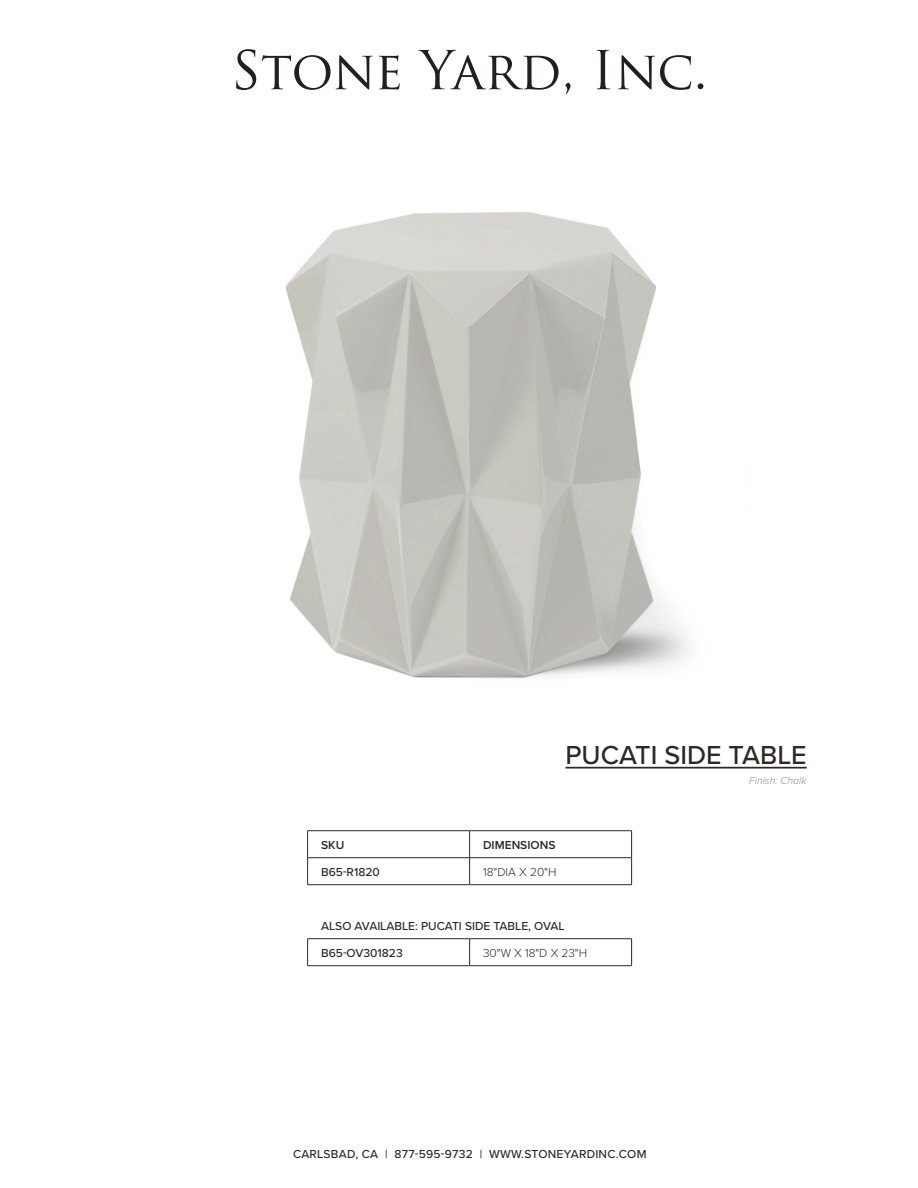
<style>
.page{position:relative;width:918px;height:1188px;background:#fff}
.page>*{position:absolute;margin:0;border:0;box-sizing:border-box;transform-origin:0 0}
.t1{font:500 27px "Proxima Nova";color:#2e2926}
.t2{font:500 12px "Proxima Nova";color:#2e2926}
.t3{font:500 12px "Proxima Nova";letter-spacing:.02em;color:#2e2926}
.t4{font:300 12px "Proxima Nova";color:#2e2926}
.t5{font:600 12px "Proxima Nova";color:#2e2926}
.t6{font:italic 300 10.5px "Proxima Nova";color:#908c8a}
</style>
<div class="page">
<svg style="left:236px;top:49px;width:20px;height:41px"></svg>
<svg style="left:262px;top:55px;width:111px;height:35px"></svg>
<svg style="left:379px;top:55px;width:21px;height:34px"></svg>
<svg style="left:419px;top:50px;width:140px;height:40px"></svg>
<svg style="left:565px;top:83px;width:6px;height:11px"></svg>
<svg style="left:597px;top:50px;width:13px;height:39px"></svg>
<svg style="left:618px;top:55px;width:73px;height:35px"></svg>
<svg style="left:698px;top:83px;width:5px;height:6px"></svg>
<img style="left:285px;top:212px;width:404px;height:467px">
<hr style="left:566px;top:767px;width:241px;height:2px;background:#2e2926">
<hr style="left:307px;top:830px;width:163px;height:1px;background:#2e2926">
<hr style="left:470px;top:830px;width:162px;height:1px;background:#2e2926">
<hr style="left:307px;top:857px;width:163px;height:1px;background:#2e2926">
<hr style="left:470px;top:857px;width:162px;height:1px;background:#2e2926">
<svg style="left:307px;top:831px;width:1px;height:53px"></svg>
<svg style="left:469px;top:831px;width:1px;height:53px"></svg>
<svg style="left:631px;top:831px;width:1px;height:53px"></svg>
<hr style="left:307px;top:884px;width:163px;height:1px;background:#2e2926">
<hr style="left:470px;top:884px;width:162px;height:1px;background:#2e2926">
<hr style="left:307px;top:938px;width:163px;height:1px;background:#2e2926">
<svg style="left:307px;top:939px;width:1px;height:26px"></svg>
<hr style="left:470px;top:938px;width:162px;height:1px;background:#2e2926">
<svg style="left:469px;top:939px;width:1px;height:26px"></svg>
<svg style="left:631px;top:939px;width:1px;height:26px"></svg>
<hr style="left:307px;top:965px;width:163px;height:1px;background:#2e2926">
<hr style="left:470px;top:965px;width:162px;height:1px;background:#2e2926">
<h1 class="t1" style="left:566px;top:734px;width:243px">PUCATI SIDE TABLE</h1>
<p class="t5" style="left:321px;top:836px;width:25px">SKU</p>
<p class="t5" style="left:483px;top:836px;width:74px">DIMENSIONS</p>
<p class="t2" style="left:321px;top:863px;width:60px">B65-R1820</p>
<p class="t4" style="left:483px;top:863px;width:75px">18"DIA X 20"H</p>
<p class="t2" style="left:321px;top:917px;width:245px">ALSO AVAILABLE: PUCATI SIDE TABLE, OVAL</p>
<p class="t2" style="left:321px;top:944px;width:83px">B65-OV301823</p>
<p class="t4" style="left:483px;top:944px;width:106px">30"W X 18"D X 23"H</p>
<p class="t3" style="left:293px;top:1145px;width:355px">CARLSBAD, CA | 877-595-9732 | WWW.STONEYARDINC.COM</p>
<p class="t6" style="left:749px;top:773px;width:59px">Finish: Chalk</p>
</div>
